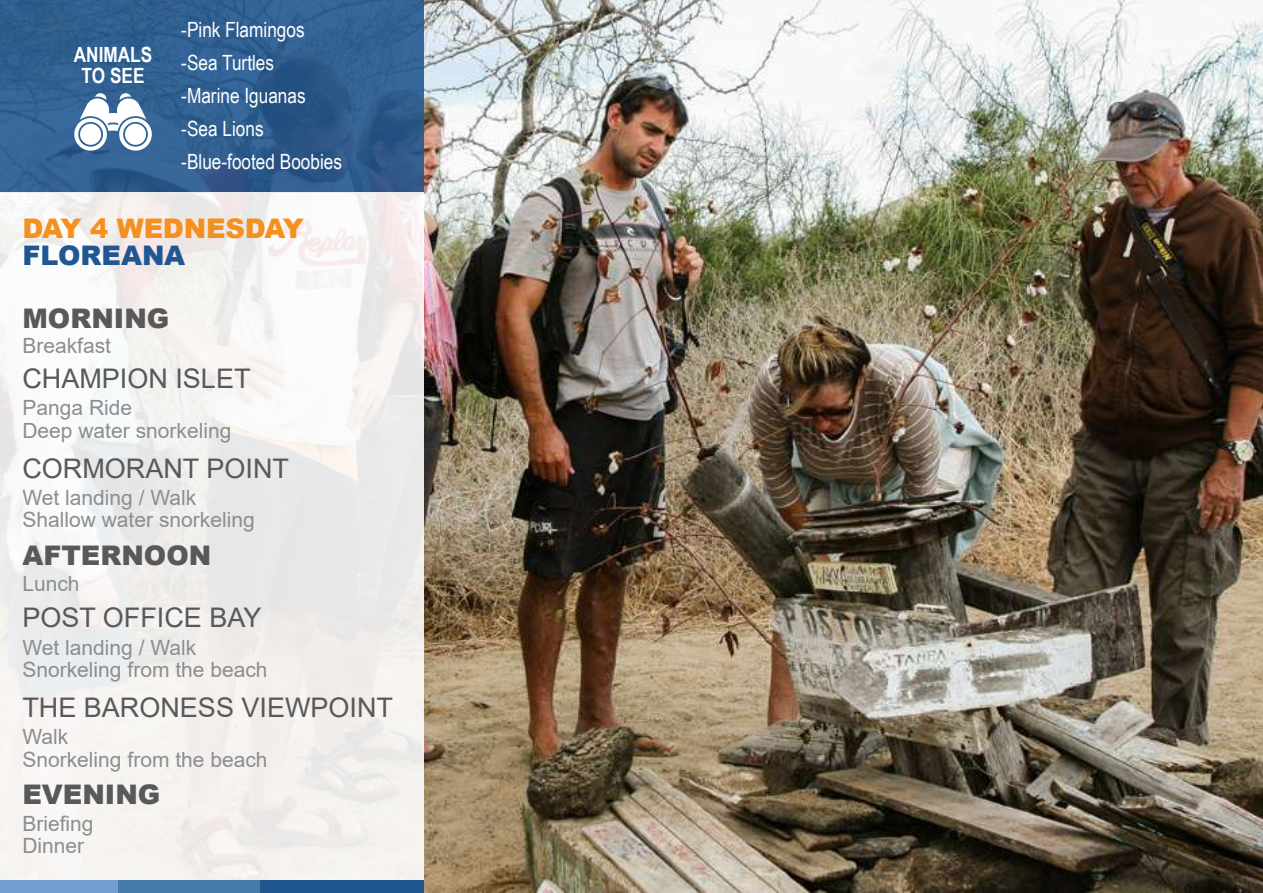
<style>
.page{position:relative;width:1263px;height:893px;background:#fff}
.page>*{position:absolute;margin:0;border:0;box-sizing:border-box;transform-origin:0 0}
.t1{font:27px "Arial";color:#59595b}
.t2{font:900 27px "Arial";color:#59595b}
.t3{font:900 27px "Arial";letter-spacing:-.005em;color:#f4911e}
.t4{font:900 27px "Arial";color:#215791}
.t5{font:21px/22.5px "Arial";color:#8b8e90}
.t6{font:21px/33px "Arial Narrow";color:#fff}
.t7{font:700 21px/21px "Arial Narrow";color:#fff;text-align:center}
</style>
<div class="page">
<img style="left:424px;top:0;width:839px;height:893px">
<svg style="left:0;top:0;width:424px;height:192px;background:#2f5e8f"></svg>
<div style="left:0;top:192px;width:424px;height:701px;background:linear-gradient(to bottom,#f5f3f3,#efeeec)"></div>
<div style="left:0;top:881px;width:118px;height:12px;background:#729ecf"></div>
<div style="left:118px;top:881px;width:142px;height:12px;background:#467aab"></div>
<div style="left:260px;top:881px;width:164px;height:12px;background:#21578f"></div>
<svg style="left:74px;top:93px;width:78px;height:58px"></svg>
<div style="left:125px;top:124px;width:21px;height:21px;background:#fff;border-radius:50%"></div>
<div style="left:80px;top:124px;width:21px;height:21px;background:#fff;border-radius:50%"></div>
<p class="t7" style="left:74px;top:43px;width:80px">ANIMALS<br>TO SEE</p>
<p class="t6" style="left:181px;top:13px;width:162px">-Pink Flamingos -Sea Turtles<br>-Marine Iguanas -Sea Lions -Blue-footed Boobies</p>
<p class="t3" style="left:22px;top:209px;width:283px">DAY 4 WEDNESDAY</p>
<p class="t4" style="left:22px;top:236px;width:164px">FLOREANA</p>
<p class="t2" style="left:22px;top:298px;width:148px">MORNING</p>
<p class="t5" style="left:22px;top:334px;width:90px">Breakfast</p>
<p class="t1" style="left:22px;top:360px;width:230px">CHAMPION ISLET</p>
<p class="t5" style="left:22px;top:396px;width:210px">Panga Ride<br>Deep water snorkeling</p>
<p class="t1" style="left:22px;top:450px;width:268px">CORMORANT POINT</p>
<p class="t5" style="left:22px;top:486px;width:234px">Wet landing / Walk<br>Shallow water snorkeling</p>
<p class="t2" style="left:22px;top:536px;width:190px">AFTERNOON</p>
<p class="t5" style="left:22px;top:572px;width:59px">Lunch</p>
<p class="t1" style="left:22px;top:599px;width:241px">POST OFFICE BAY</p>
<p class="t5" style="left:22px;top:636px;width:247px">Wet landing / Walk<br>Snorkeling from the beach</p>
<p class="t1" style="left:22px;top:689px;width:372px">THE BARONESS VIEWPOINT</p>
<p class="t5" style="left:22px;top:726px;width:247px">Walk<br>Snorkeling from the beach</p>
<p class="t2" style="left:22px;top:775px;width:139px">EVENING</p>
<p class="t5" style="left:22px;top:812px;width:73px">Briefing<br>Dinner</p>
</div>
